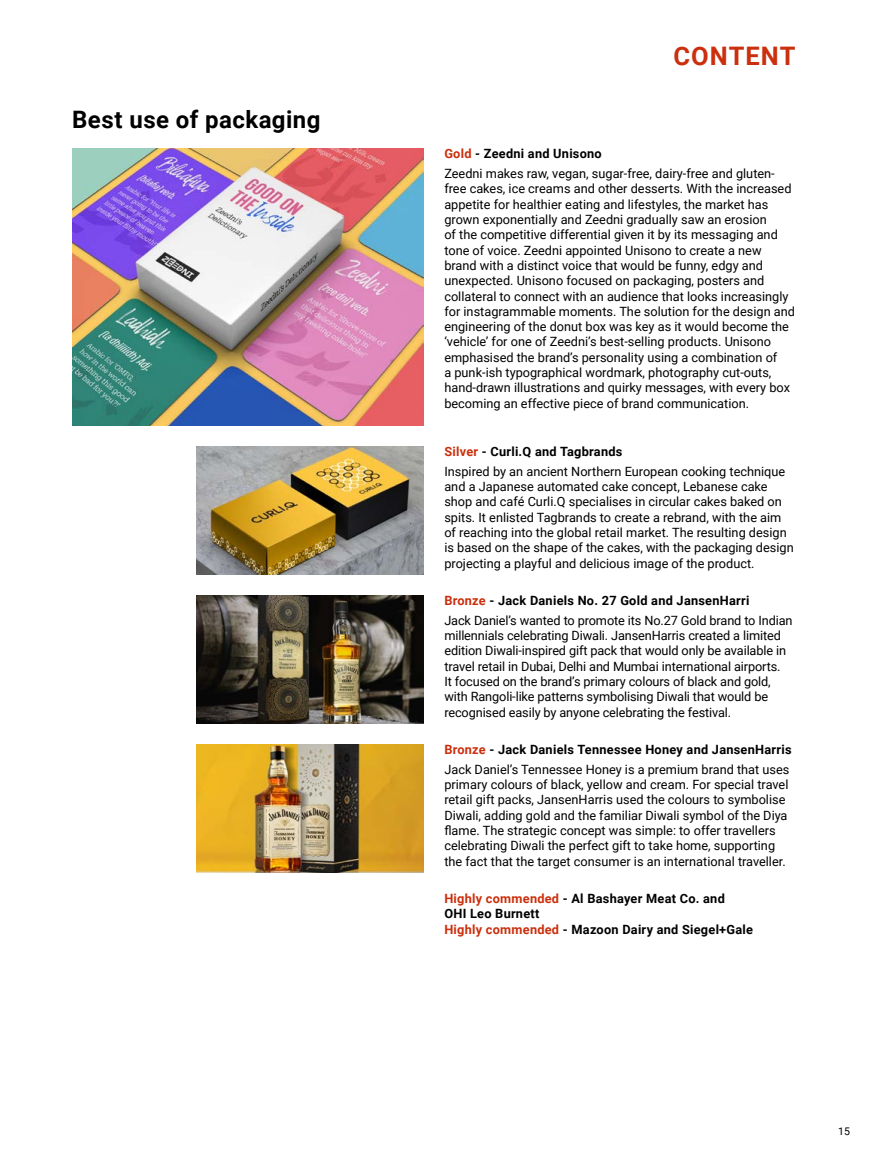
<style>
.page{position:relative;width:893px;height:1170px;background:#fff}
.page>*{position:absolute;margin:0;border:0;box-sizing:border-box;transform-origin:0 0}
.t1{font:700 25.5px "Roboto";letter-spacing:.04em;color:#cb2f0d}
.t2{font:700 24px "Roboto";letter-spacing:.015em;color:#000}
.t3{font:12.75px/15.3px "Roboto";color:#000}
.t4{font:700 12.75px/15.3px "Roboto";letter-spacing:.02em;color:#000}
.t5{font:10.5px "Roboto";color:#000}
.s1{font-weight:700;color:#cb2f0d}
.s2{font-weight:700}
.s3{color:#cb2f0d}
</style>
<div class="page">
<img style="left:72px;top:149px;width:351px;height:276px">
<img style="left:196px;top:446px;width:227px;height:128px">
<img style="left:196px;top:595px;width:227px;height:128px">
<img style="left:196px;top:744px;width:227px;height:128px">
<h2 class="t2" style="left:72px;top:103px;width:250px">Best use of packaging</h2>
<h1 class="t1" style="left:673px;top:38px;width:123px">CONTENT</h1>
<p class="t3" style="left:444px;top:144px;width:332px;line-height:19.5px"><span class="s1">Gold</span> <span class="s2">- Zeedni and Unisono<br></span>Zeedni makes raw, vegan, sugar-free, dairy-free and gluten-</p>
<p class="t3" style="left:444px;top:181px;width:352px">free cakes, ice creams and other desserts. With the increased appetite for healthier eating and lifestyles, the market has grown exponentially and Zeedni gradually saw an erosion<br>of the competitive differential given it by its messaging and tone of voice. Zeedni appointed Unisono to create a new brand with a distinct voice that would be funny, edgy and unexpected. Unisono focused on packaging, posters and collateral to connect with an audience that looks increasingly for instagrammable moments. The solution for the design and engineering of the donut box was key as it would become the ‘vehicle’ for one of Zeedni’s best-selling products. Unisono emphasised the brand’s personality using a combination of<br>a punk-ish typographical wordmark, photography cut-outs, hand-drawn illustrations and quirky messages, with every box becoming an effective piece of brand communication.</p>
<p class="t3" style="left:444px;top:441px;width:342px;line-height:19.5px"><span class="s1">Silver</span> <span class="s2">- Curli.Q and Tagbrands<br></span>Inspired by an ancient Northern European cooking technique</p>
<p class="t3" style="left:444px;top:478px;width:351px">and a Japanese automated cake concept, Lebanese cake shop and café Curli.Q specialises in circular cakes baked on spits. It enlisted Tagbrands to create a rebrand, with the aim of reaching into the global retail market. The resulting design is based on the shape of the cakes, with the packaging design projecting a playful and delicious image of the product.</p>
<p class="t3" style="left:444px;top:590px;width:350px;line-height:19.5px"><span class="s1">Bronze</span> <span class="s2">- Jack Daniels No. 27 Gold and JansenHarri<br></span>Jack Daniel’s wanted to promote its No.27 Gold brand to Indian</p>
<p class="t3" style="left:444px;top:627px;width:343px">millennials celebrating Diwali. JansenHarris created a limited edition Diwali-inspired gift pack that would only be available in travel retail in Dubai, Delhi and Mumbai international airports.<br>It focused on the brand’s primary colours of black and gold, with Rangoli-like patterns symbolising Diwali that would be recognised easily by anyone celebrating the festival.</p>
<p class="t3" style="left:444px;top:739px;width:349px;line-height:19.5px"><span class="s1">Bronze</span> <span class="s2">- Jack Daniels Tennessee Honey and JansenHarris<br></span>Jack Daniel’s Tennessee Honey is a premium brand that uses</p>
<p class="t3" style="left:444px;top:776px;width:346px">primary colours of black, yellow and cream. For special travel retail gift packs, JansenHarris used the colours to symbolise Diwali, adding gold and the familiar Diwali symbol of the Diya flame. The strategic concept was simple: to offer travellers celebrating Diwali the perfect gift to take home, supporting the fact that the target consumer is an international traveller.</p>
<p class="t4" style="left:444px;top:890px;width:310px"><span class="s3">Highly commended</span> - Al Bashayer Meat Co. and<br>OHI Leo Burnett<br><span class="s3">Highly commended</span> - Mazoon Dairy and Siegel+Gale</p>
<p class="t5" style="left:838px;top:1123px;width:13px">15</p>
</div>
